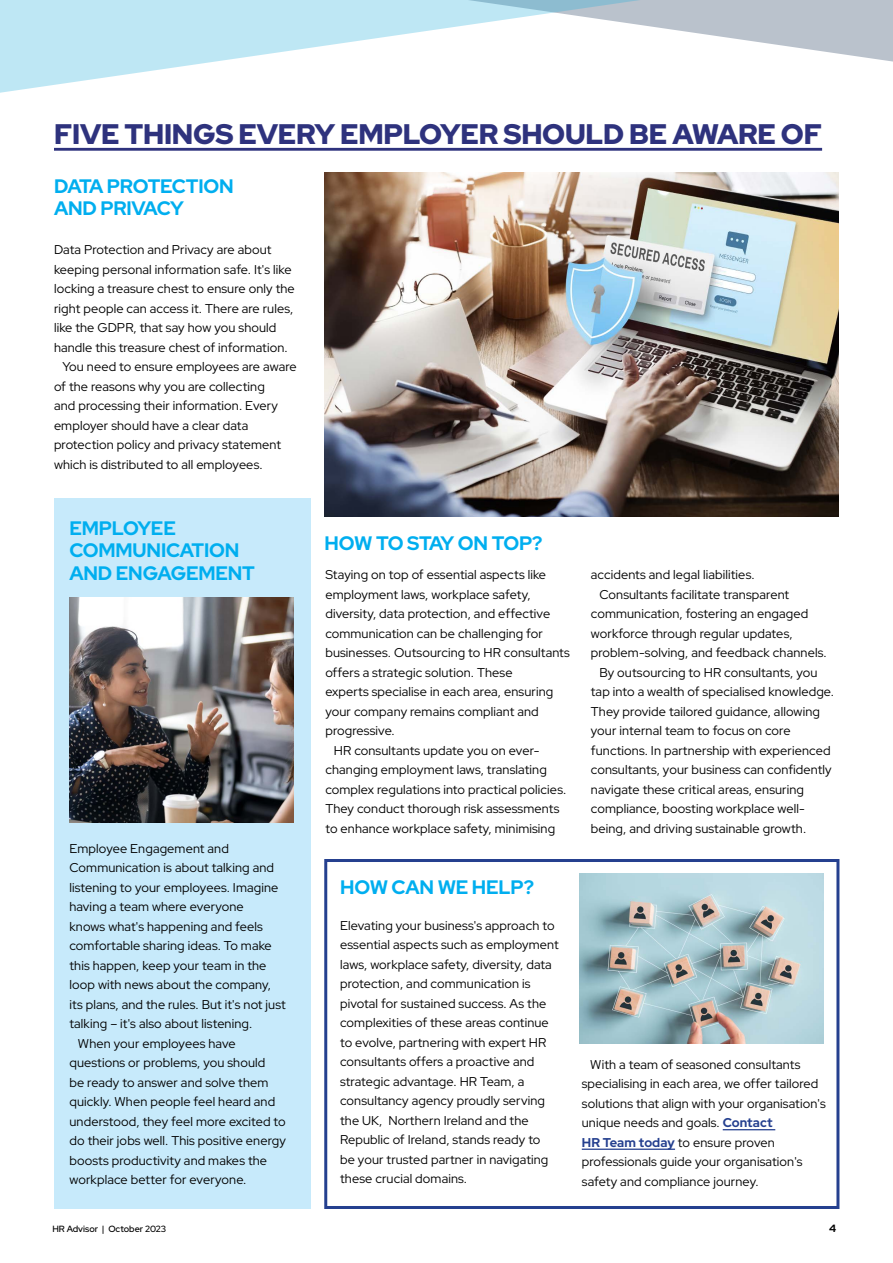
<style>
.page{position:relative;width:893px;height:1263px;background:#fff}
.page>*{position:absolute;margin:0;border:0;box-sizing:border-box;transform-origin:0 0}
.t1{font:900 28.35px "Red Hat Display";letter-spacing:-.01em;color:#2e327d}
.t2{font:700 19.5px/22.5px "Red Hat Display";letter-spacing:-.01em;color:#00aeef}
.t3{font:12.75px/19.5px "Red Hat Display";letter-spacing:.01em;color:#000}
.t4{font:700 10.5px "Red Hat Display";color:#000}
.t5{font:500 9px "Red Hat Display";color:#000}
.s1{font-weight:800;color:#25408f}
</style>
<div class="page">
<div style="left:324px;top:859px;width:515px;height:350px;border:3px solid #25408f"></div>
<svg style="left:0;top:0;width:893px;height:93px"></svg>
<hr style="left:54px;top:148px;width:768px;height:3px;background:#2e327d">
<div style="left:54px;top:498px;width:257px;height:710px;background:#c7eafb"></div>
<img style="left:325px;top:173px;width:514px;height:344px">
<img style="left:70px;top:597px;width:224px;height:226px">
<img style="left:579px;top:874px;width:244px;height:170px">
<hr style="left:723px;top:1129px;width:52px;height:1px;background:#25408f">
<hr style="left:582px;top:1148px;width:93px;height:2px;background:#25408f">
<h1 class="t1" style="left:54px;top:115px;width:770px">FIVE THINGS EVERY EMPLOYER SHOULD BE AWARE OF</h1>
<h2 class="t2" style="left:54px;top:174px;width:181px">DATA PROTECTION<br>AND PRIVACY</h2>
<p class="t3" style="left:54px;top:240px;width:219px">Data Protection and Privacy are about</p>
<p class="t3" style="left:54px;top:259px;width:239px">keeping personal information safe. It's like</p>
<p class="t3" style="left:54px;top:279px;width:242px">locking a treasure chest to ensure only the</p>
<p class="t3" style="left:54px;top:298px;width:241px">right people can access it. There are rules,</p>
<p class="t3" style="left:54px;top:318px;width:224px">like the GDPR, that say how you should</p>
<p class="t3" style="left:54px;top:337px;width:235px">handle this treasure chest of information.</p>
<p class="t3" style="left:63px;top:357px;width:236px">You need to ensure employees are aware</p>
<p class="t3" style="left:54px;top:376px;width:212px">of the reasons why you are collecting</p>
<p class="t3" style="left:54px;top:396px;width:226px">and processing their information. Every</p>
<p class="t3" style="left:54px;top:415px;width:196px">employer should have a clear data</p>
<p class="t3" style="left:54px;top:435px;width:229px">protection policy and privacy statement</p>
<p class="t3" style="left:54px;top:454px;width:210px">which is distributed to all employees.</p>
<h2 class="t2" style="left:69px;top:516px;width:187px">EMPLOYEE<br>COMMUNICATION<br>AND ENGAGEMENT</h2>
<p class="t3" style="left:69px;top:838px;width:161px">Employee Engagement and</p>
<p class="t3" style="left:69px;top:857px;width:206px">Communication is about talking and</p>
<p class="t3" style="left:69px;top:877px;width:210px">listening to your employees. Imagine</p>
<p class="t3" style="left:69px;top:896px;width:176px">having a team where everyone</p>
<p class="t3" style="left:69px;top:916px;width:195px">knows what's happening and feels</p>
<p class="t3" style="left:69px;top:935px;width:204px">comfortable sharing ideas. To make</p>
<p class="t3" style="left:69px;top:955px;width:198px">this happen, keep your team in the</p>
<p class="t3" style="left:69px;top:974px;width:203px">loop with news about the company,</p>
<p class="t3" style="left:69px;top:994px;width:218px">its plans, and the rules. But it's not just</p>
<p class="t3" style="left:69px;top:1013px;width:184px">talking – it's also about listening.</p>
<p class="t3" style="left:78px;top:1033px;width:159px">When your employees have</p>
<p class="t3" style="left:69px;top:1052px;width:197px">questions or problems, you should</p>
<p class="t3" style="left:69px;top:1072px;width:200px">be ready to answer and solve them</p>
<p class="t3" style="left:69px;top:1091px;width:207px">quickly. When people feel heard and</p>
<p class="t3" style="left:69px;top:1111px;width:218px">understood, they feel more excited to</p>
<p class="t3" style="left:69px;top:1130px;width:218px">do their jobs well. This positive energy</p>
<p class="t3" style="left:69px;top:1150px;width:199px">boosts productivity and makes the</p>
<p class="t3" style="left:69px;top:1169px;width:178px">workplace better for everyone.</p>
<h2 class="t2" style="left:325px;top:531px;width:219px">HOW TO STAY ON TOP?</h2>
<p class="t3" style="left:325px;top:565px;width:222px">Staying on top of essential aspects like</p>
<p class="t3" style="left:325px;top:584px;width:207px">employment laws, workplace safety,</p>
<p class="t3" style="left:325px;top:604px;width:226px">diversity, data protection, and effective</p>
<p class="t3" style="left:325px;top:623px;width:219px">communication can be challenging for</p>
<p class="t3" style="left:325px;top:643px;width:246px">businesses. Outsourcing to HR consultants</p>
<p class="t3" style="left:325px;top:662px;width:189px">offers a strategic solution. These</p>
<p class="t3" style="left:325px;top:682px;width:229px">experts specialise in each area, ensuring</p>
<p class="t3" style="left:325px;top:701px;width:215px">your company remains compliant and</p>
<p class="t3" style="left:325px;top:721px;width:71px">progressive.</p>
<p class="t3" style="left:334px;top:740px;width:207px">HR consultants update you on ever-</p>
<p class="t3" style="left:325px;top:760px;width:223px">changing employment laws, translating</p>
<p class="t3" style="left:325px;top:779px;width:242px">complex regulations into practical policies.</p>
<p class="t3" style="left:325px;top:799px;width:235px">They conduct thorough risk assessments</p>
<p class="t3" style="left:325px;top:818px;width:231px">to enhance workplace safety, minimising</p>
<p class="t3" style="left:591px;top:565px;width:165px">accidents and legal liabilities.</p>
<p class="t3" style="left:599px;top:584px;width:191px">Consultants facilitate transparent</p>
<p class="t3" style="left:591px;top:604px;width:219px">communication, fostering an engaged</p>
<p class="t3" style="left:591px;top:623px;width:203px">workforce through regular updates,</p>
<p class="t3" style="left:591px;top:643px;width:237px">problem-solving, and feedback channels.</p>
<p class="t3" style="left:599px;top:662px;width:220px">By outsourcing to HR consultants, you</p>
<p class="t3" style="left:591px;top:682px;width:245px">tap into a wealth of specialised knowledge.</p>
<p class="t3" style="left:591px;top:701px;width:231px">They provide tailored guidance, allowing</p>
<p class="t3" style="left:591px;top:721px;width:201px">your internal team to focus on core</p>
<p class="t3" style="left:591px;top:740px;width:241px">functions. In partnership with experienced</p>
<p class="t3" style="left:591px;top:760px;width:242px">consultants, your business can confidently</p>
<p class="t3" style="left:591px;top:779px;width:215px">navigate these critical areas, ensuring</p>
<p class="t3" style="left:591px;top:799px;width:216px">compliance, boosting workplace well-</p>
<p class="t3" style="left:591px;top:818px;width:217px">being, and driving sustainable growth.</p>
<h2 class="t2" style="left:340px;top:875px;width:195px">HOW CAN WE HELP?</h2>
<p class="t3" style="left:340px;top:915px;width:220px">Elevating your business's approach to essential aspects such as employment laws, workplace safety, diversity, data protection, and communication is pivotal for sustained success. As the complexities of these areas continue to evolve, partnering with expert HR consultants offers a proactive and strategic advantage. HR Team, a consultancy agency proudly serving the UK, Northern Ireland and the Republic of Ireland, stands ready to<br>be your trusted partner in navigating these crucial domains.</p>
<p class="t3" style="left:582px;top:1054px;width:246px;text-indent:9px">With a team of seasoned consultants specialising in each area, we offer tailored solutions that align with your organisation's unique needs and goals. <span class="s1">Contact<br>HR Team today</span> to ensure proven professionals guide your organisation's safety and compliance journey.</p>
<p class="t5" style="left:52px;top:1223px;width:115px">HR Advisor | October 2023</p>
<p class="t4" style="left:829px;top:1222px;width:9px">4</p>
</div>
